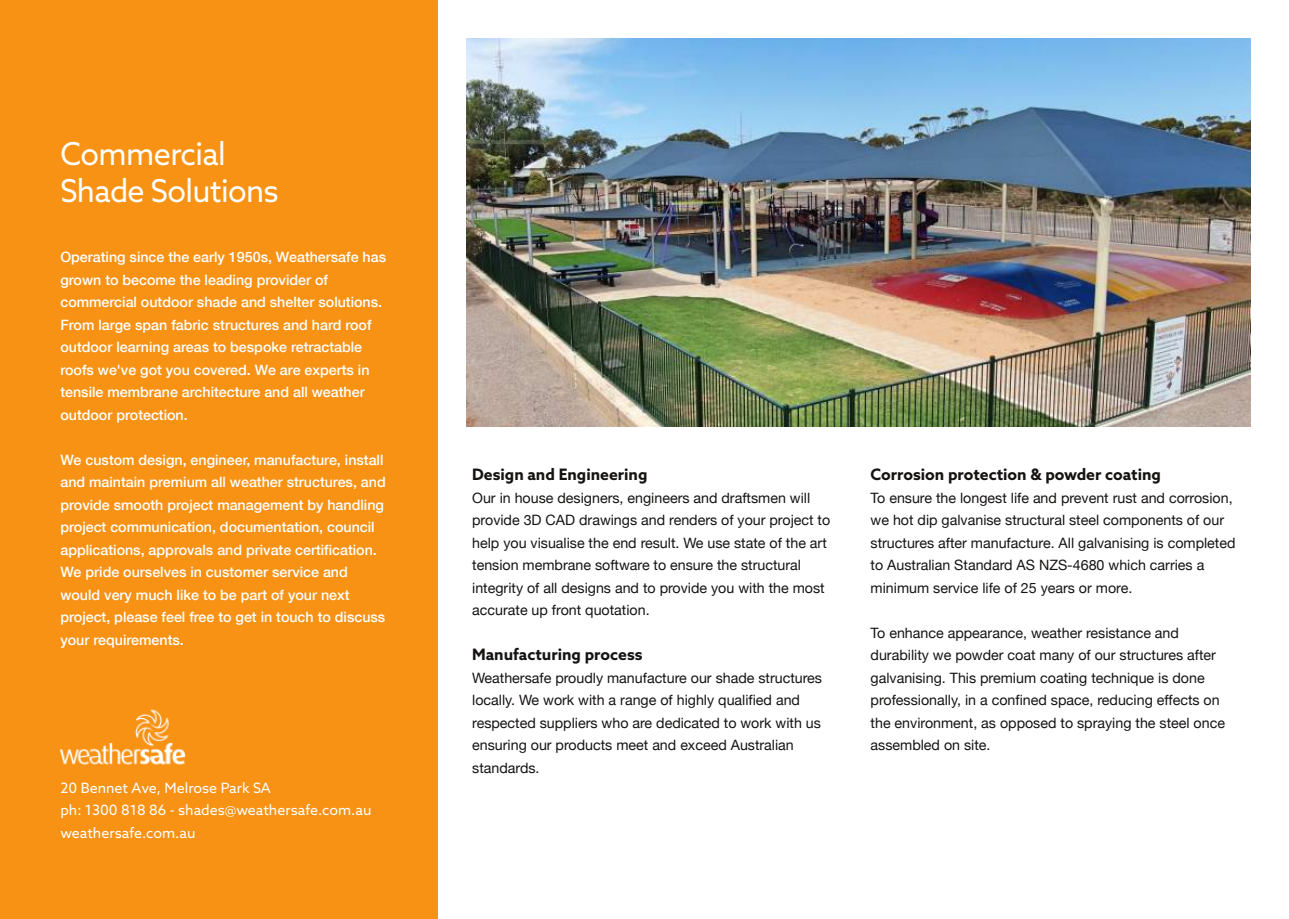
<style>
.page{position:relative;width:1289px;height:919px;background:#fff}
.page>*{position:absolute;margin:0;border:0;box-sizing:border-box;transform-origin:0 0}
.t1{font:31.5px/37.5px "Azo Sans";letter-spacing:-.02em;color:#fff}
.t2{font:700 15.75px "Azo Sans";color:#161413}
.t3{font:14.25px/22.5px "Helvetica Neue";color:#161413}
.t4{font:500 14.25px/22.5px "Helvetica Neue";color:#fff}
.t5{font:14.25px/22.5px "Azo Sans";color:#fff}
</style>
<div class="page">
<div style="left:0;top:0;width:438px;height:918px;background:#f79215"></div>
<img style="left:60px;top:709px;width:126px;height:56px">
<img style="left:466px;top:38px;width:784px;height:388px">
<h1 class="t1" style="left:60px;top:134px;width:220px">Commercial<br>Shade Solutions</h1>
<p class="t4" style="left:60px;top:245px;width:327px">Operating since the early 1950s, Weathersafe has grown to become the leading provider of commercial outdoor shade and shelter solutions.<br>From large span fabric structures and hard roof outdoor learning areas to bespoke retractable roofs we've got you covered. We are experts in tensile membrane architecture and all weather outdoor protection.</p>
<p class="t4" style="left:60px;top:448px;width:327px">We custom design, engineer, manufacture, install and maintain premium all weather structures, and provide smooth project management by handling project communication, documentation, council applications, approvals and private certification.<br>We pride ourselves in customer service and would very much like to be part of your next project, please feel free to get in touch to discuss your requirements.</p>
<p class="t5" style="left:60px;top:775px;width:312px">20 Bennet Ave, Melrose Park SA<br>ph: 1300 818 86 - shades@weathersafe.com.au weathersafe.com.au</p>
<p class="t2" style="left:472px;top:464px;width:177px">Design and Engineering</p>
<p class="t3" style="left:472px;top:486px;width:359px">Our in house designers, engineers and draftsmen will provide 3D CAD drawings and renders of your project to help you visualise the end result. We use state of the art tension membrane software to ensure the structural integrity of all designs and to provide you with the most accurate up front quotation.</p>
<p class="t2" style="left:472px;top:644px;width:172px">Manufacturing process</p>
<p class="t3" style="left:472px;top:666px;width:351px">Weathersafe proudly manufacture our shade structures locally. We work with a range of highly qualified and respected suppliers who are dedicated to work with us ensuring our products meet and exceed Australian standards.</p>
<p class="t2" style="left:870px;top:464px;width:292px">Corrosion protection &amp; powder coating</p>
<p class="t3" style="left:870px;top:486px;width:366px">To ensure the longest life and prevent rust and corrosion, we hot dip galvanise structural steel components of our structures after manufacture. All galvanising is completed to Australian Standard AS NZS-4680 which carries a minimum service life of 25 years or more.</p>
<p class="t3" style="left:870px;top:621px;width:356px">To enhance appearance, weather resistance and durability we powder coat many of our structures after galvanising. This premium coating technique is done professionally, in a confined space, reducing effects on the environment, as opposed to spraying the steel once assembled on site.</p>
</div>
